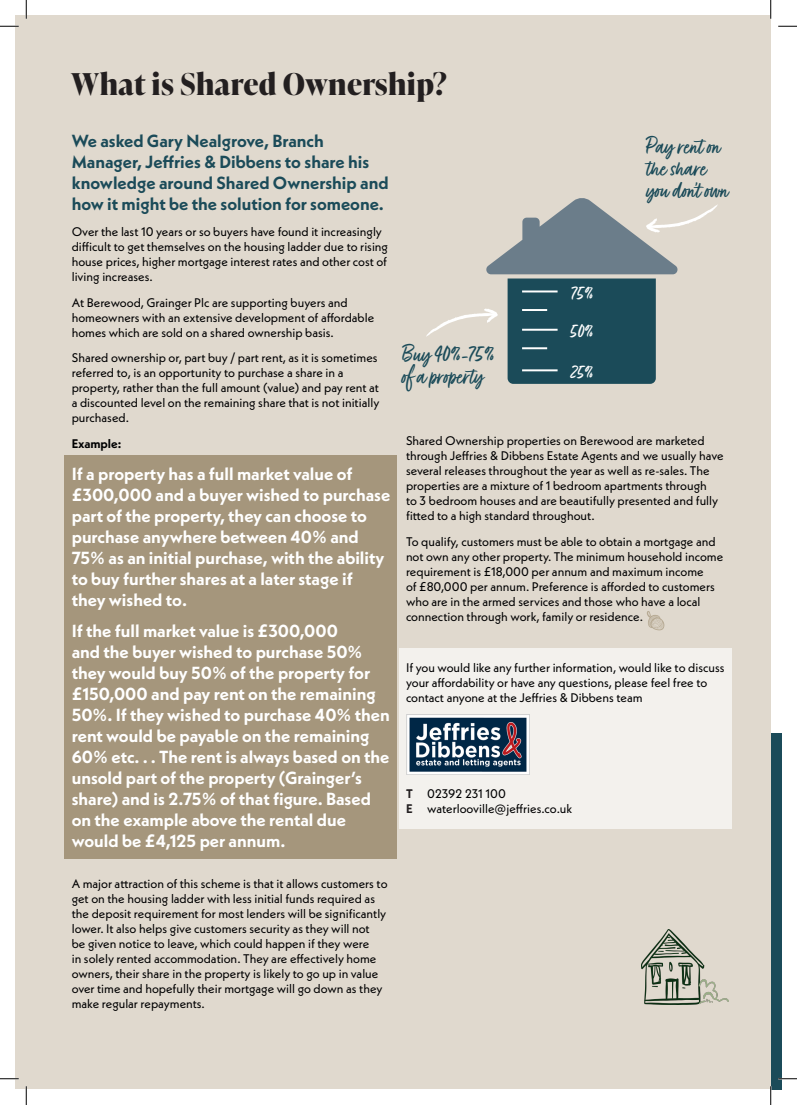
<style>
.page{position:relative;width:797px;height:1105px;background:#fff}
.page>*{position:absolute;margin:0;border:0;box-sizing:border-box;transform-origin:0 0}
.t1{font:700 30px "Ivy Presto Display";letter-spacing:.01em;color:#231f20}
.t2{font:27.88px/22.2px "Fave Script Pro";color:#1b4b59}
.Berewood___Text{font:23.62px "Fave Script Pro";color:#fff}
.Berewood___Sub_Heading___Blue{font:700 17.5px/21px "Neue Kabel";color:#fff}
.Berewood___Sub_Heading___Blue-2{font:700 17.5px/21px "Neue Kabel";color:#1b4b59}
.Berewood___Text-2{font:12.5px/15px "Neue Kabel";color:#000001}
.Berewood___Text-3{font:700 12.5px "Neue Kabel";color:#000001}
.s1{font-weight:700;color:#231f20}
</style>
<div class="page">
<div style="left:16px;top:16px;width:754px;height:1073px;background:#e0d9ce"></div>
<div style="left:399px;top:648px;width:332px;height:181px;background:#f3f1ed"></div>
<div style="left:64px;top:456px;width:333px;height:403px;background:#a5967c"></div>
<img style="left:406px;top:715px;width:124px;height:59px">
<div style="left:770px;top:733px;width:11px;height:356px;background:#1b4b59"></div>
<svg style="left:647px;top:611px;width:17px;height:19px"></svg>
<img style="left:641px;top:930px;width:87px;height:75px">
<svg style="left:426px;top:198px;width:292px;height:186px"></svg>
<svg style="left:0;top:25px;width:19px;height:2px"></svg>
<svg style="left:778px;top:25px;width:19px;height:2px"></svg>
<svg style="left:0;top:1078px;width:19px;height:1px"></svg>
<svg style="left:778px;top:1078px;width:19px;height:1px"></svg>
<svg style="left:25px;top:0;width:2px;height:19px"></svg>
<svg style="left:25px;top:1086px;width:2px;height:19px"></svg>
<svg style="left:770px;top:0;width:1px;height:19px"></svg>
<svg style="left:770px;top:1086px;width:1px;height:19px"></svg>
<p class="t1" style="left:71px;top:62px;width:377px">What is Shared Ownership?</p>
<p class="Berewood___Sub_Heading___Blue-2" style="left:72px;top:131px;width:318px">We asked Gary Nealgrove, Branch Manager, Jeffries &amp; Dibbens to share his knowledge around Shared Ownership and how it might be the solution for someone.</p>
<p class="Berewood___Text-2" style="left:72px;top:224px;width:318px">Over the last 10 years or so buyers have found it increasingly difficult to get themselves on the housing ladder due to rising house prices, higher mortgage interest rates and other cost of living increases.</p>
<p class="Berewood___Text-2" style="left:72px;top:295px;width:304px">At Berewood, Grainger Plc are supporting buyers and homeowners with an extensive development of affordable homes which are sold on a shared ownership basis.</p>
<p class="Berewood___Text-2" style="left:72px;top:350px;width:309px">Shared ownership or, part buy / part rent, as it is sometimes referred to, is an opportunity to purchase a share in a property, rather than the full amount (value) and pay rent at a discounted level on the remaining share that is not initially purchased.</p>
<p class="Berewood___Text-3" style="left:72px;top:436px;width:51px">Example:</p>
<p class="Berewood___Sub_Heading___Blue" style="left:72px;top:463px;width:320px">If a property has a full market value of £300,000 and a buyer wished to purchase part of the property, they can choose to purchase anywhere between 40% and 75% as an initial purchase, with the ability to buy further shares at a later stage if they wished to.</p>
<p class="Berewood___Sub_Heading___Blue" style="left:72px;top:620px;width:319px">If the full market value is £300,000<br>and the buyer wished to purchase 50% they would buy 50% of the property for £150,000 and pay rent on the remaining 50%. If they wished to purchase 40% then rent would be payable on the remaining 60% etc. . . The rent is always based on the unsold part of the property (Grainger’s share) and is 2.75% of that figure. Based on the example above the rental due would be £4,125 per annum.</p>
<p class="Berewood___Text-2" style="left:72px;top:876px;width:317px">A major attraction of this scheme is that it allows customers to get on the housing ladder with less initial funds required as the deposit requirement for most lenders will be significantly lower. It also helps give customers security as they will not<br>be given notice to leave, which could happen if they were<br>in solely rented accommodation. They are effectively home owners, their share in the property is likely to go up in value over time and hopefully their mortgage will go down as they make regular repayments.</p>
<p class="t2" style="left:646px;top:135px;width:84px">Pay rent on the share you don’town</p>
<p class="Berewood___Text" style="left:571px;top:280px;width:24px">75%</p>
<p class="Berewood___Text" style="left:571px;top:318px;width:25px">50%</p>
<p class="Berewood___Text" style="left:571px;top:359px;width:24px">25%</p>
<p class="t2" style="left:402px;top:343px;width:94px">Buy 40%-75% of a property</p>
<p class="Berewood___Text-2" style="left:406px;top:433px;width:319px">Shared Ownership properties on Berewood are marketed through Jeffries &amp; Dibbens Estate Agents and we usually have several releases throughout the year as well as re-sales. The properties are a mixture of 1 bedroom apartments through<br>to 3 bedroom houses and are beautifully presented and fully fitted to a high standard throughout.</p>
<p class="Berewood___Text-2" style="left:406px;top:533px;width:319px">To qualify, customers must be able to obtain a mortgage and not own any other property. The minimum household income requirement is £18,000 per annum and maximum income<br>of £80,000 per annum. Preference is afforded to customers who are in the armed services and those who have a local connection through work, family or residence.</p>
<p class="Berewood___Text-2" style="left:406px;top:660px;width:320px">If you would like any further information, would like to discuss your affordability or have any questions, please feel free to contact anyone at the Jeffries &amp; Dibbens team</p>
<p class="Berewood___Text-2" style="left:406px;top:785px;width:168px"><span class="s1">T</span> 02392 231 100<br><span class="s1">E</span> waterlooville@jeffries.co.uk</p>
</div>
